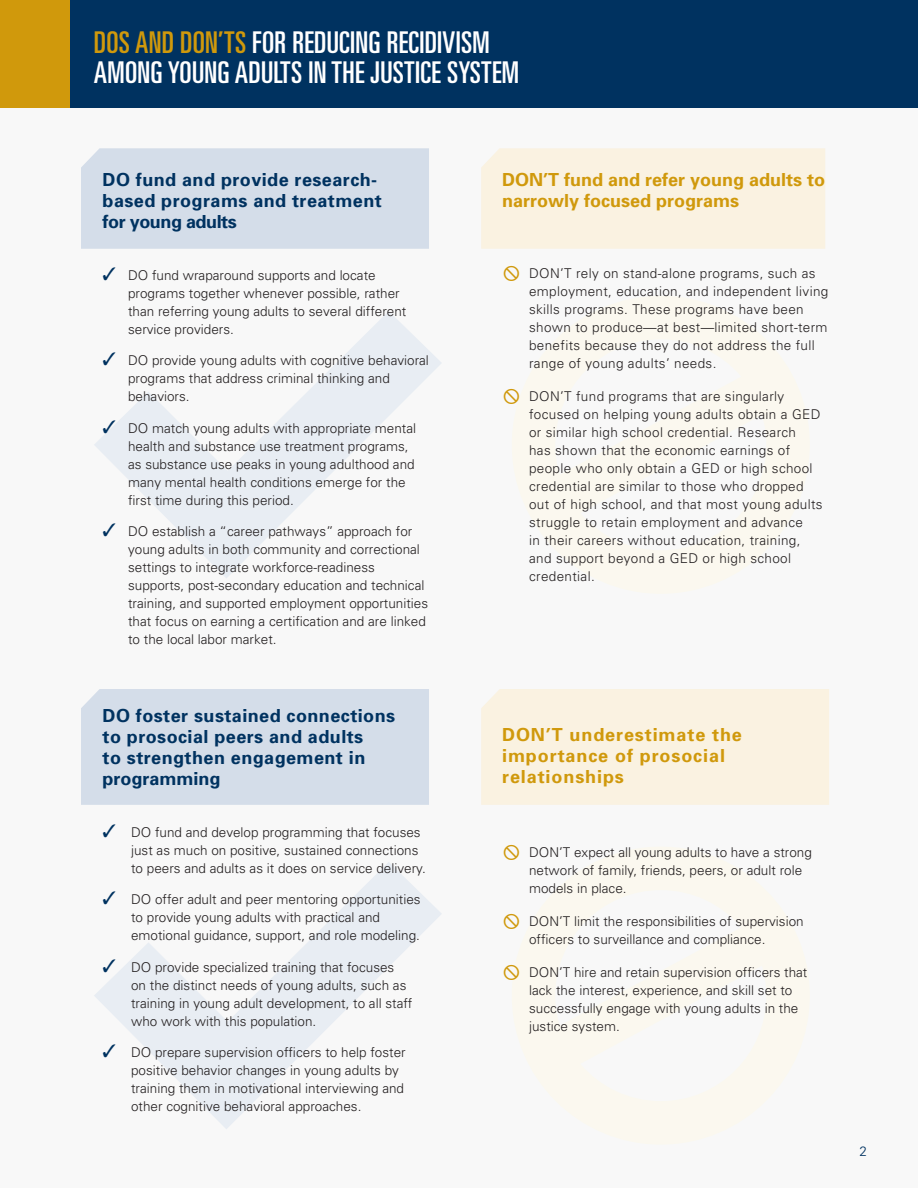
<style>
.page{position:relative;width:918px;height:1188px;background:#f8f8f8}
.page>*{position:absolute;margin:0;border:0;box-sizing:border-box;transform-origin:0 0}
.t1{font:ultra-condensed 30px/30px "Univers";letter-spacing:.01em;color:#fff}
.t2{font:700 18px/21px "Univers";letter-spacing:.025em;color:#003260}
.t3{font:700 18px/21px "Univers";letter-spacing:.05em;color:#d0990c}
.t4{font:700 18px/21px "Univers";color:#d0990c}
.t5{font:300 13.5px/18px "Univers";color:#231f20}
.t6{font:300 13.5px/18px "Univers";letter-spacing:.025em;color:#231f20}
.t7{font:300 13.5px "Univers";color:#003260}
.s1{color:#d0990c}
.s2{color:#003260}
</style>
<div class="page">
<div style="left:0;top:0;width:918px;height:108px;background:#003260"></div>
<div style="left:0;top:0;width:70px;height:108px;background:#d0990c"></div>
<svg style="left:94px;top:311px;width:347px;height:267px"></svg>
<svg style="left:94px;top:862px;width:347px;height:267px"></svg>
<div style="left:81px;top:148px;width:348px;height:101px;background:#d4dde9"></div>
<div style="left:81px;top:689px;width:348px;height:116px;background:#d4dde9"></div>
<div style="left:481px;top:689px;width:348px;height:116px;background:#faf2e1"></div>
<div style="left:481px;top:148px;width:344px;height:101px;background:#faf2e1"></div>
<p class="t1" style="left:94px;top:27px;width:427px"><span class="s1">DOS AND DON’TS</span> FOR REDUCING RECIDIVISM<br>AMONG YOUNG ADULTS IN THE JUSTICE SYSTEM</p>
<p class="t2" style="left:103px;top:168px;width:281px">DO fund and provide research&shy;based programs and treatment for young adults</p>
<p class="t5" style="left:128px;top:265px;width:280px;text-indent:-26px"><span class="s2">✓</span> DO fund wraparound supports and locate programs together whenever possible, rather than referring young adults to several different service providers.</p>
<p class="t5" style="left:128px;top:351px;width:302px;text-indent:-26px"><span class="s2">✓</span> DO provide young adults with cognitive behavioral programs that address criminal thinking and behaviors.</p>
<p class="t5" style="left:128px;top:418px;width:290px;text-indent:-26px"><span class="s2">✓</span> DO match young adults with appropriate mental health and substance use treatment programs, as substance use peaks in young adulthood and many mental health conditions emerge for the first time during this period.</p>
<p class="t5" style="left:128px;top:522px;width:302px;text-indent:-26px"><span class="s2">✓</span> DO establish a “career pathways” approach for young adults in both community and correctional settings to integrate workforce-readiness supports, post-secondary education and technical training, and supported employment opportunities that focus on earning a certification and are linked to the local labor market.</p>
<p class="t2" style="left:103px;top:705px;width:294px">DO foster sustained connections to prosocial peers and adults<br>to strengthen engagement in programming</p>
<p class="t5" style="left:131px;top:823px;width:296px;text-indent:-28px"><span class="s2">✓</span> DO fund and develop programming that focuses just as much on positive, sustained connections to peers and adults as it does on service delivery.</p>
<p class="t5" style="left:131px;top:890px;width:291px;text-indent:-28px"><span class="s2">✓</span> DO offer adult and peer mentoring opportunities to provide young adults with practical and emotional guidance, support, and role modeling.</p>
<p class="t5" style="left:131px;top:958px;width:283px;text-indent:-28px"><span class="s2">✓</span> DO provide specialized training that focuses on the distinct needs of young adults, such as training in young adult development, to all staff who work with this population.</p>
<p class="t5" style="left:131px;top:1043px;width:276px;text-indent:-28px"><span class="s2">✓</span> DO prepare supervision officers to help foster positive behavior changes in young adults by training them in motivational interviewing and other cognitive behavioral approaches.</p>
<p class="t4" style="left:502px;top:168px;width:325px">DON’T fund and refer young adults to narrowly focused programs</p>
<p class="t6" style="left:529px;top:264px;width:301px">DON’T rely on stand-alone programs, such as employment, education, and independent living skills programs. These programs have been shown to produce—at best—limited short-term benefits because they do not address the full range of young adults’ needs.</p>
<p class="t6" style="left:529px;top:387px;width:295px">DON’T fund programs that are singularly focused on helping young adults obtain a GED or similar high school credential. Research<br>has shown that the economic earnings of people who only obtain a GED or high school credential are similar to those who dropped out of high school, and that most young adults struggle to retain employment and advance<br>in their careers without education, training, and support beyond a GED or high school credential.</p>
<p class="t3" style="left:502px;top:723px;width:241px">DON’T underestimate the importance of prosocial relationships</p>
<p class="t5" style="left:529px;top:843px;width:284px">DON’T expect all young adults to have a strong network of family, friends, peers, or adult role models in place.</p>
<p class="t5" style="left:529px;top:912px;width:276px">DON’T limit the responsibilities of supervision officers to surveillance and compliance.</p>
<p class="t5" style="left:529px;top:963px;width:280px">DON’T hire and retain supervision officers that lack the interest, experience, and skill set to successfully engage with young adults in the justice system.</p>
<p class="t7" style="left:859px;top:1143px;width:9px">2</p>
</div>
